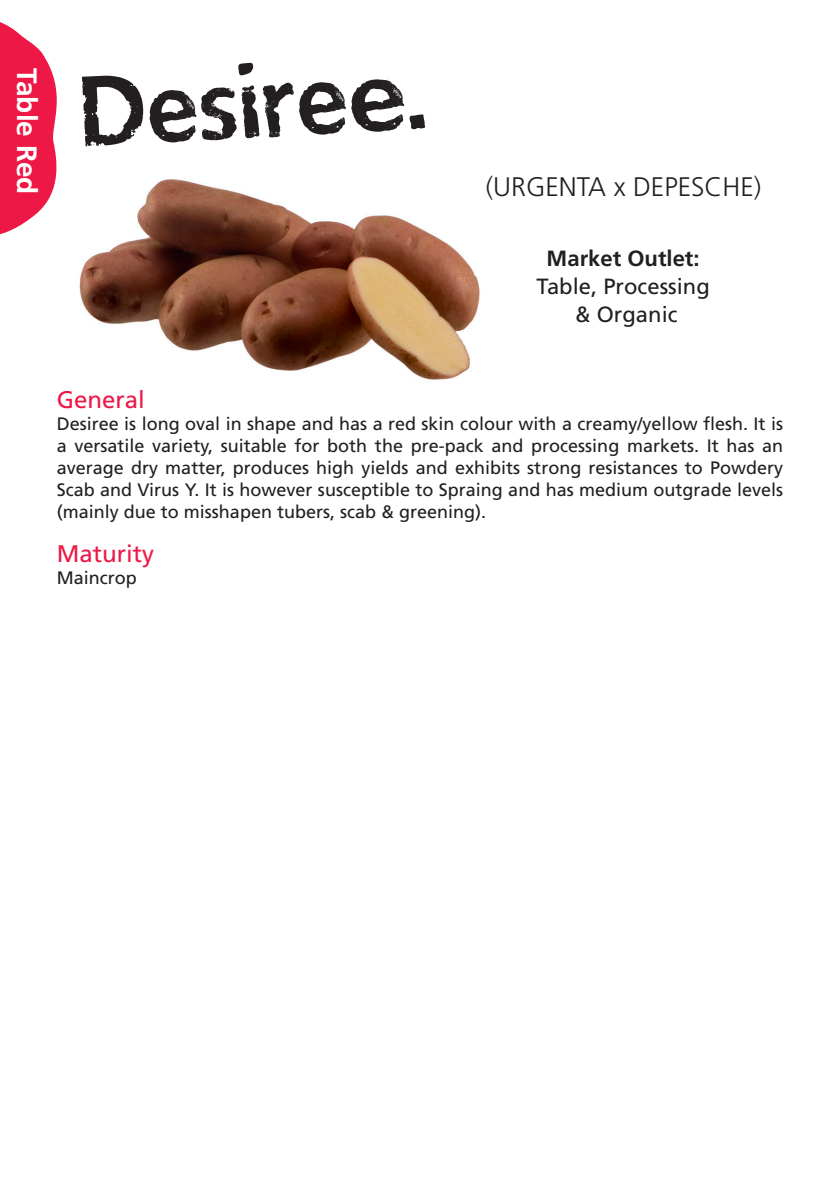
<style>
.page{position:relative;width:840px;height:1191px;background:#fff}
.page>*{position:absolute;margin:0;border:0;box-sizing:border-box;transform-origin:0 0}
.t1{font:100px "Agrico Tuberosum";color:#231f20}
.t2{font:700 28px "Frutiger";color:#fff}
.t3{font:300 26.8px "Frutiger";color:#231f20}
.t4{font:24px "Frutiger";color:#ed1845}
.t5{font:22px "Frutiger";color:#231f20}
.t6{font:700 22px "Frutiger";color:#231f20}
.t7{font:18px "Frutiger";color:#231f20}
</style>
<div class="page">
<img style="left:79px;top:179px;width:401px;height:201px">
<svg style="left:0;top:22px;width:57px;height:213px"></svg>
<p class="t2" style="left:43px;top:68px;width:128px;rotate:90deg">Table Red</p>
<p class="t1" style="left:74px;top:50px;width:350px;rotate:-3deg">Desiree.</p>
<p class="t3" style="left:485px;top:171px;width:277px">(URGENTA x DEPESCHE)</p>
<p class="t6" style="left:546px;top:245px;width:154px">Market Outlet:</p>
<p class="t5" style="left:536px;top:273px;width:175px">Table, Processing</p>
<p class="t5" style="left:574px;top:301px;width:104px">&amp; Organic</p>
<p class="t4" style="left:57px;top:385px;width:90px">General</p>
<p class="t7" style="left:57px;top:413px;width:727px">Desiree is long oval in shape and has a red skin colour with a creamy/yellow flesh. It is</p>
<p class="t7" style="left:57px;top:435px;width:727px">a versatile variety, suitable for both the pre-pack and processing markets. It has an</p>
<p class="t7" style="left:57px;top:457px;width:727px">average dry matter, produces high yields and exhibits strong resistances to Powdery</p>
<p class="t7" style="left:57px;top:479px;width:727px">Scab and Virus Y. It is however susceptible to Spraing and has medium outgrade levels</p>
<p class="t7" style="left:57px;top:501px;width:431px">(mainly due to misshapen tubers, scab &amp; greening).</p>
<p class="t4" style="left:57px;top:539px;width:99px">Maturity</p>
<p class="t7" style="left:57px;top:567px;width:81px">Maincrop</p>
</div>
